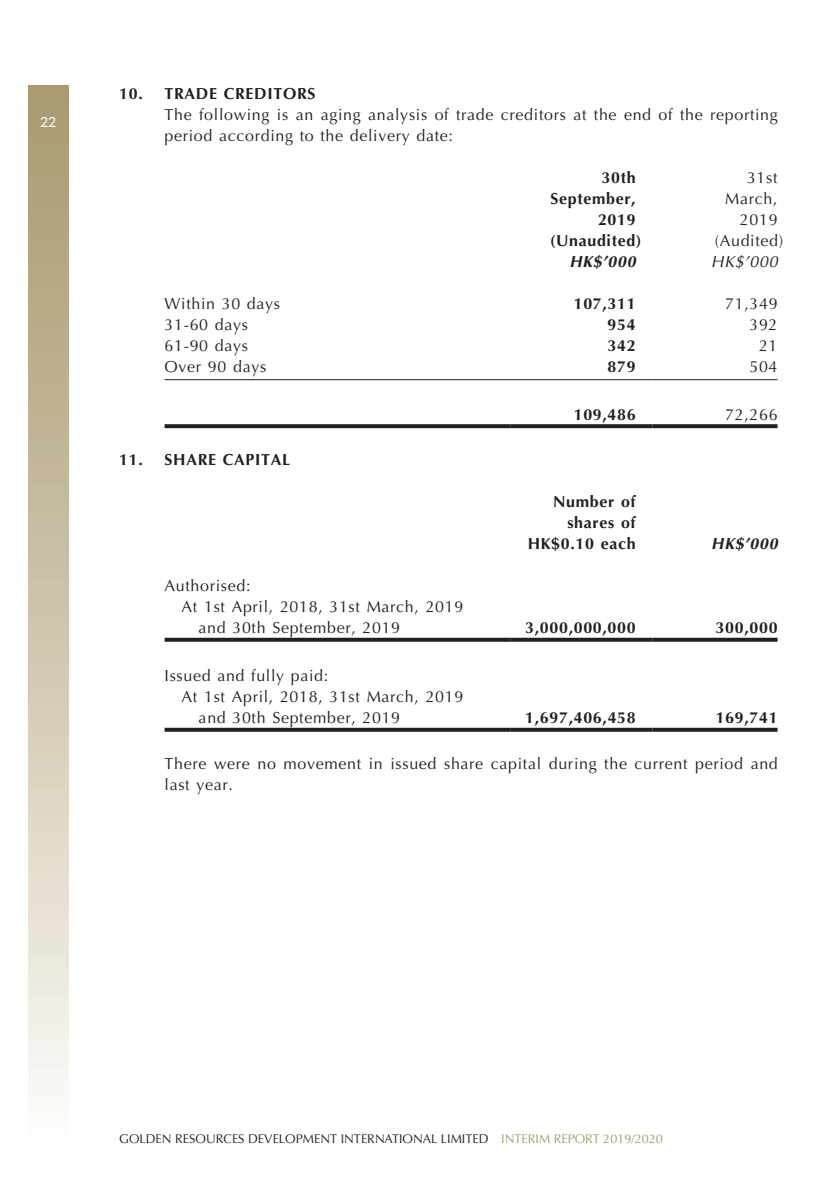
<style>
.page{position:relative;width:840px;height:1191px;background:#fff}
.page>*{position:absolute;margin:0;border:0;box-sizing:border-box;transform-origin:0 0}
.t1{font:16px/21px "Optima";letter-spacing:.04em;color:#231f20}
.t2{font:700 16px/21px "Optima";letter-spacing:.04em;color:#231f20;text-align:right}
.t3{font:italic 700 16px "Optima";letter-spacing:.04em;color:#231f20}
.t4{font:italic 16px "Optima";color:#231f20}
.t5{font:14px "Lato";color:#fff}
.t6{font:12.6px "Optima";color:#231f20}
.s1{color:#a7996e}
</style>
<div class="page">
<div style="left:28px;top:85px;width:40px;height:1066px;background:linear-gradient(to bottom,#a69569,#fbfaf7)"></div>
<hr style="left:164px;top:379px;width:346px;height:1px;background:#231f20">
<hr style="left:510px;top:379px;width:142px;height:1px;background:#231f20">
<hr style="left:652px;top:379px;width:125px;height:1px;background:#231f20">
<svg style="left:164px;top:424px;width:346px;height:4px"></svg>
<svg style="left:510px;top:424px;width:142px;height:4px"></svg>
<svg style="left:652px;top:424px;width:125px;height:4px"></svg>
<svg style="left:164px;top:638px;width:346px;height:4px"></svg>
<svg style="left:510px;top:638px;width:142px;height:4px"></svg>
<svg style="left:652px;top:638px;width:125px;height:4px"></svg>
<svg style="left:164px;top:728px;width:346px;height:4px"></svg>
<svg style="left:510px;top:728px;width:142px;height:4px"></svg>
<svg style="left:652px;top:728px;width:125px;height:4px"></svg>
<p class="t5" style="left:40px;top:114px;width:18px">22</p>
<p class="t2" style="left:119px;top:83px;width:198px">10. TRADE CREDITORS</p>
<p class="t1" style="left:164px;top:104px;width:614px">The following is an aging analysis of trade creditors at the end of the reporting period according to the delivery date:</p>
<p class="t2" style="left:550px;top:167px;width:87px">30th<br>September,</p>
<p class="t1" style="left:724px;top:167px;width:54px;text-align:right">31st<br>March,</p>
<p class="t2" style="left:597px;top:209px;width:39px">2019</p>
<p class="t1" style="left:739px;top:209px;width:39px">2019</p>
<p class="t2" style="left:549px;top:230px;width:93px">(Unaudited)</p>
<p class="t1" style="left:714px;top:230px;width:70px">(Audited)</p>
<p class="t3" style="left:569px;top:252px;width:68px">HK$’000</p>
<p class="t4" style="left:710px;top:252px;width:68px">HK$’000</p>
<p class="t1" style="left:164px;top:293px;width:117px">Within 30 days</p>
<p class="t2" style="left:573px;top:293px;width:63px">107,311</p>
<p class="t1" style="left:724px;top:293px;width:54px">71,349</p>
<p class="t1" style="left:164px;top:314px;width:85px">31-60 days</p>
<p class="t2" style="left:607px;top:314px;width:30px">954</p>
<p class="t1" style="left:749px;top:314px;width:30px">392</p>
<p class="t1" style="left:164px;top:335px;width:85px">61-90 days</p>
<p class="t2" style="left:607px;top:335px;width:30px">342</p>
<p class="t1" style="left:758px;top:335px;width:20px">21</p>
<p class="t1" style="left:164px;top:356px;width:103px">Over 90 days</p>
<p class="t2" style="left:607px;top:356px;width:30px">879</p>
<p class="t1" style="left:749px;top:356px;width:30px">504</p>
<p class="t2" style="left:573px;top:404px;width:63px">109,486</p>
<p class="t1" style="left:724px;top:404px;width:54px">72,266</p>
<p class="t2" style="left:119px;top:449px;width:172px">11. SHARE CAPITAL</p>
<p class="t2" style="left:527px;top:491px;width:109px">Number of shares of<br>HK$0.10 each</p>
<p class="t3" style="left:710px;top:534px;width:68px">HK$’000</p>
<p class="t1" style="left:164px;top:575px;width:87px">Authorised:</p>
<p class="t1" style="left:181px;top:596px;width:283px">At 1st April, 2018, 31st March, 2019</p>
<p class="t1" style="left:198px;top:617px;width:203px">and 30th September, 2019</p>
<p class="t2" style="left:525px;top:617px;width:112px">3,000,000,000</p>
<p class="t2" style="left:715px;top:617px;width:63px">300,000</p>
<p class="t1" style="left:164px;top:665px;width:165px">Issued and fully paid:</p>
<p class="t1" style="left:181px;top:686px;width:283px">At 1st April, 2018, 31st March, 2019</p>
<p class="t1" style="left:198px;top:707px;width:203px">and 30th September, 2019</p>
<p class="t2" style="left:525px;top:707px;width:112px">1,697,406,458</p>
<p class="t2" style="left:715px;top:707px;width:63px">169,741</p>
<p class="t1" style="left:164px;top:753px;width:614px">There were no movement in issued share capital during the current period and last year.</p>
<p class="t6" style="left:119px;top:1131px;width:545px">GOLDEN RESOURCES DEVELOPMENT INTERNATIONAL LIMITED <span class="s1">INTERIM REPORT 2019/2020</span></p>
</div>
